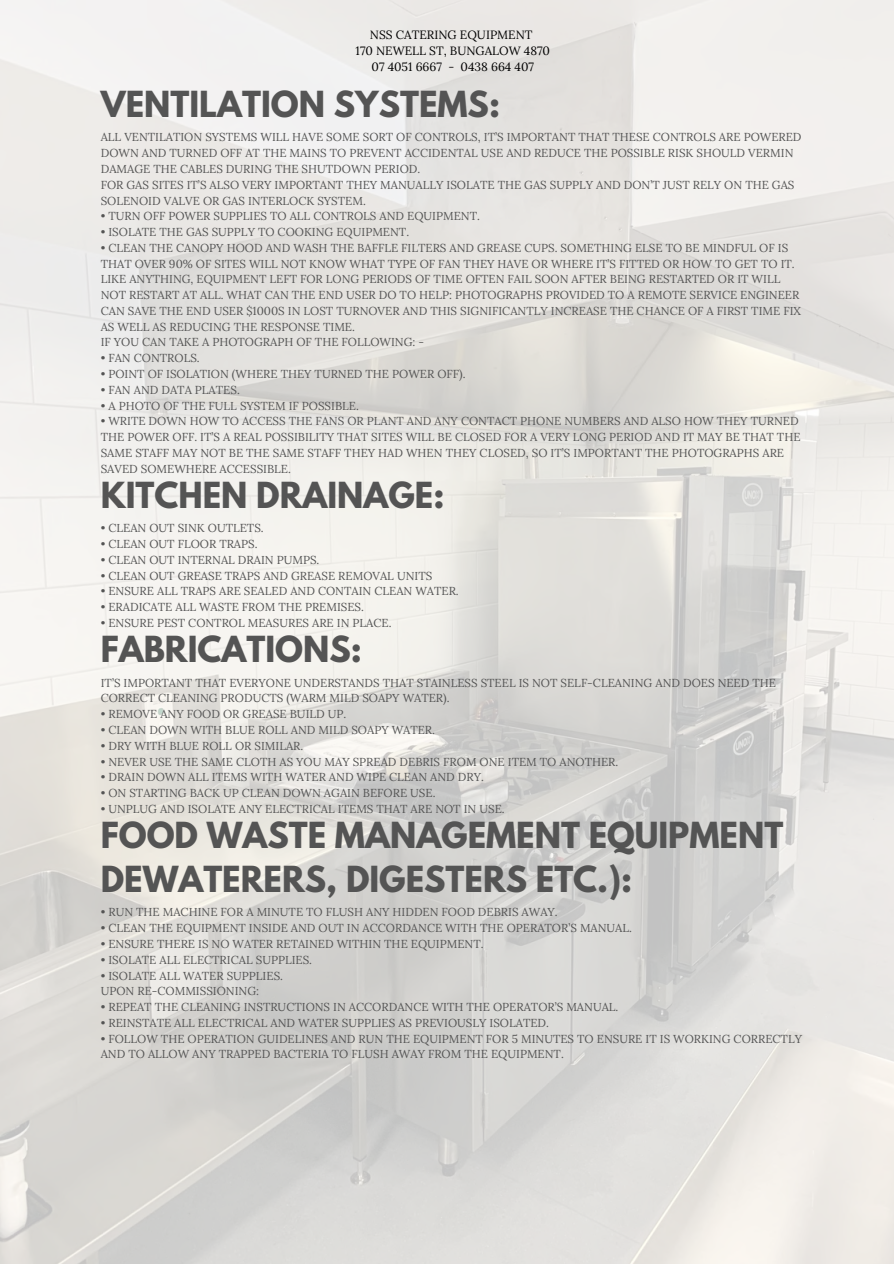
<style>
.page{position:relative;width:894px;height:1264px;background:#fff}
.page>*{position:absolute;margin:0;border:0;box-sizing:border-box;transform-origin:0 0}
.t1{font:700 31.8px/44px "League Spartan";color:#545454}
.t2{font:12px/15.8px "Lora";color:#000;text-align:center}
.t3{font:11.55px/15.8px "Lora";color:#545454}
</style>
<div class="page">
<img style="left:0;top:0;width:893px;height:1263px">
<p class="t2" style="left:355px;top:27px;width:196px">NSS CATERING EQUIPMENT<br>170 NEWELL ST, BUNGALOW 4870<br>07 4051 6667 - 0438 664 407</p>
<h1 class="t1" style="left:101px;top:86px;width:401px">VENTILATION SYSTEMS:</h1>
<p class="t3" style="left:101px;top:129px;width:702px">ALL VENTILATION SYSTEMS WILL HAVE SOME SORT OF CONTROLS, IT’S IMPORTANT THAT THESE CONTROLS ARE POWERED DOWN AND TURNED OFF AT THE MAINS TO PREVENT ACCIDENTAL USE AND REDUCE THE POSSIBLE RISK SHOULD VERMIN DAMAGE THE CABLES DURING THE SHUTDOWN PERIOD.<br>FOR GAS SITES IT’S ALSO VERY IMPORTANT THEY MANUALLY ISOLATE THE GAS SUPPLY AND DON’T JUST RELY ON THE GAS SOLENOID VALVE OR GAS INTERLOCK SYSTEM.</p>
<p class="t3" style="left:101px;top:208px;width:380px">• TURN OFF POWER SUPPLIES TO ALL CONTROLS AND EQUIPMENT.</p>
<p class="t3" style="left:101px;top:224px;width:310px">• ISOLATE THE GAS SUPPLY TO COOKING EQUIPMENT.</p>
<p class="t3" style="left:101px;top:240px;width:701px">• CLEAN THE CANOPY HOOD AND WASH THE BAFFLE FILTERS AND GREASE CUPS. SOMETHING ELSE TO BE MINDFUL OF IS THAT OVER 90% OF SITES WILL NOT KNOW WHAT TYPE OF FAN THEY HAVE OR WHERE IT’S FITTED OR HOW TO GET TO IT.<br>LIKE ANYTHING, EQUIPMENT LEFT FOR LONG PERIODS OF TIME OFTEN FAIL SOON AFTER BEING RESTARTED OR IT WILL NOT RESTART AT ALL. WHAT CAN THE END USER DO TO HELP: PHOTOGRAPHS PROVIDED TO A REMOTE SERVICE ENGINEER CAN SAVE THE END USER $1000S IN LOST TURNOVER AND THIS SIGNIFICANTLY INCREASE THE CHANCE OF A FIRST TIME FIX AS WELL AS REDUCING THE RESPONSE TIME.<br>IF YOU CAN TAKE A PHOTOGRAPH OF THE FOLLOWING: -</p>
<p class="t3" style="left:101px;top:350px;width:100px">• FAN CONTROLS.</p>
<p class="t3" style="left:101px;top:366px;width:366px">• POINT OF ISOLATION (WHERE THEY TURNED THE POWER OFF).</p>
<p class="t3" style="left:101px;top:381px;width:141px">• FAN AND DATA PLATES.</p>
<p class="t3" style="left:101px;top:397px;width:259px">• A PHOTO OF THE FULL SYSTEM IF POSSIBLE.</p>
<p class="t3" style="left:101px;top:413px;width:701px">• WRITE DOWN HOW TO ACCESS THE FANS OR PLANT AND ANY CONTACT PHONE NUMBERS AND ALSO HOW THEY TURNED THE POWER OFF. IT’S A REAL POSSIBILITY THAT SITES WILL BE CLOSED FOR A VERY LONG PERIOD AND IT MAY BE THAT THE SAME STAFF MAY NOT BE THE SAME STAFF THEY HAD WHEN THEY CLOSED, SO IT’S IMPORTANT THE PHOTOGRAPHS ARE SAVED SOMEWHERE ACCESSIBLE.</p>
<h1 class="t1" style="left:101px;top:477px;width:345px">KITCHEN DRAINAGE:</h1>
<p class="t3" style="left:101px;top:520px;width:164px">• CLEAN OUT SINK OUTLETS.</p>
<p class="t3" style="left:101px;top:536px;width:158px">• CLEAN OUT FLOOR TRAPS.</p>
<p class="t3" style="left:101px;top:551px;width:220px">• CLEAN OUT INTERNAL DRAIN PUMPS.</p>
<p class="t3" style="left:101px;top:567px;width:333px">• CLEAN OUT GREASE TRAPS AND GREASE REMOVAL UNITS</p>
<p class="t3" style="left:101px;top:583px;width:359px">• ENSURE ALL TRAPS ARE SEALED AND CONTAIN CLEAN WATER.</p>
<p class="t3" style="left:101px;top:599px;width:265px">• ERADICATE ALL WASTE FROM THE PREMISES.</p>
<p class="t3" style="left:101px;top:615px;width:292px">• ENSURE PEST CONTROL MEASURES ARE IN PLACE.</p>
<h1 class="t1" style="left:101px;top:631px;width:263px">FABRICATIONS:</h1>
<p class="t3" style="left:101px;top:674px;width:676px">IT’S IMPORTANT THAT EVERYONE UNDERSTANDS THAT STAINLESS STEEL IS NOT SELF-CLEANING AND DOES NEED THE<br>CORRECT CLEANING PRODUCTS (WARM MILD SOAPY WATER).</p>
<p class="t3" style="left:101px;top:706px;width:247px">• REMOVE ANY FOOD OR GREASE BUILD UP.</p>
<p class="t3" style="left:101px;top:722px;width:336px">• CLEAN DOWN WITH BLUE ROLL AND MILD SOAPY WATER.</p>
<p class="t3" style="left:101px;top:737px;width:204px">• DRY WITH BLUE ROLL OR SIMILAR.</p>
<p class="t3" style="left:101px;top:753px;width:519px">• NEVER USE THE SAME CLOTH AS YOU MAY SPREAD DEBRIS FROM ONE ITEM TO ANOTHER.</p>
<p class="t3" style="left:101px;top:769px;width:384px">• DRAIN DOWN ALL ITEMS WITH WATER AND WIPE CLEAN AND DRY.</p>
<p class="t3" style="left:101px;top:785px;width:336px">• ON STARTING BACK UP CLEAN DOWN AGAIN BEFORE USE.</p>
<p class="t3" style="left:101px;top:800px;width:405px">• UNPLUG AND ISOLATE ANY ELECTRICAL ITEMS THAT ARE NOT IN USE.</p>
<h1 class="t1" style="left:101px;top:817px;width:684px">FOOD WASTE MANAGEMENT EQUIPMENT<br>DEWATERERS, DIGESTERS ETC.):</h1>
<p class="t3" style="left:101px;top:904px;width:458px">• RUN THE MACHINE FOR A MINUTE TO FLUSH ANY HIDDEN FOOD DEBRIS AWAY.</p>
<p class="t3" style="left:101px;top:920px;width:532px">• CLEAN THE EQUIPMENT INSIDE AND OUT IN ACCORDANCE WITH THE OPERATOR’S MANUAL.</p>
<p class="t3" style="left:101px;top:935px;width:384px">• ENSURE THERE IS NO WATER RETAINED WITHIN THE EQUIPMENT.</p>
<p class="t3" style="left:101px;top:951px;width:213px">• ISOLATE ALL ELECTRICAL SUPPLIES.</p>
<p class="t3" style="left:101px;top:967px;width:184px">• ISOLATE ALL WATER SUPPLIES.<br>UPON RE-COMMISSIONING:</p>
<p class="t3" style="left:101px;top:998px;width:519px">• REPEAT THE CLEANING INSTRUCTIONS IN ACCORDANCE WITH THE OPERATOR’S MANUAL.</p>
<p class="t3" style="left:101px;top:1014px;width:449px">• REINSTATE ALL ELECTRICAL AND WATER SUPPLIES AS PREVIOUSLY ISOLATED.</p>
<p class="t3" style="left:101px;top:1030px;width:702px">• FOLLOW THE OPERATION GUIDELINES AND RUN THE EQUIPMENT FOR 5 MINUTES TO ENSURE IT IS WORKING CORRECTLY<br>AND TO ALLOW ANY TRAPPED BACTERIA TO FLUSH AWAY FROM THE EQUIPMENT.</p>
</div>
